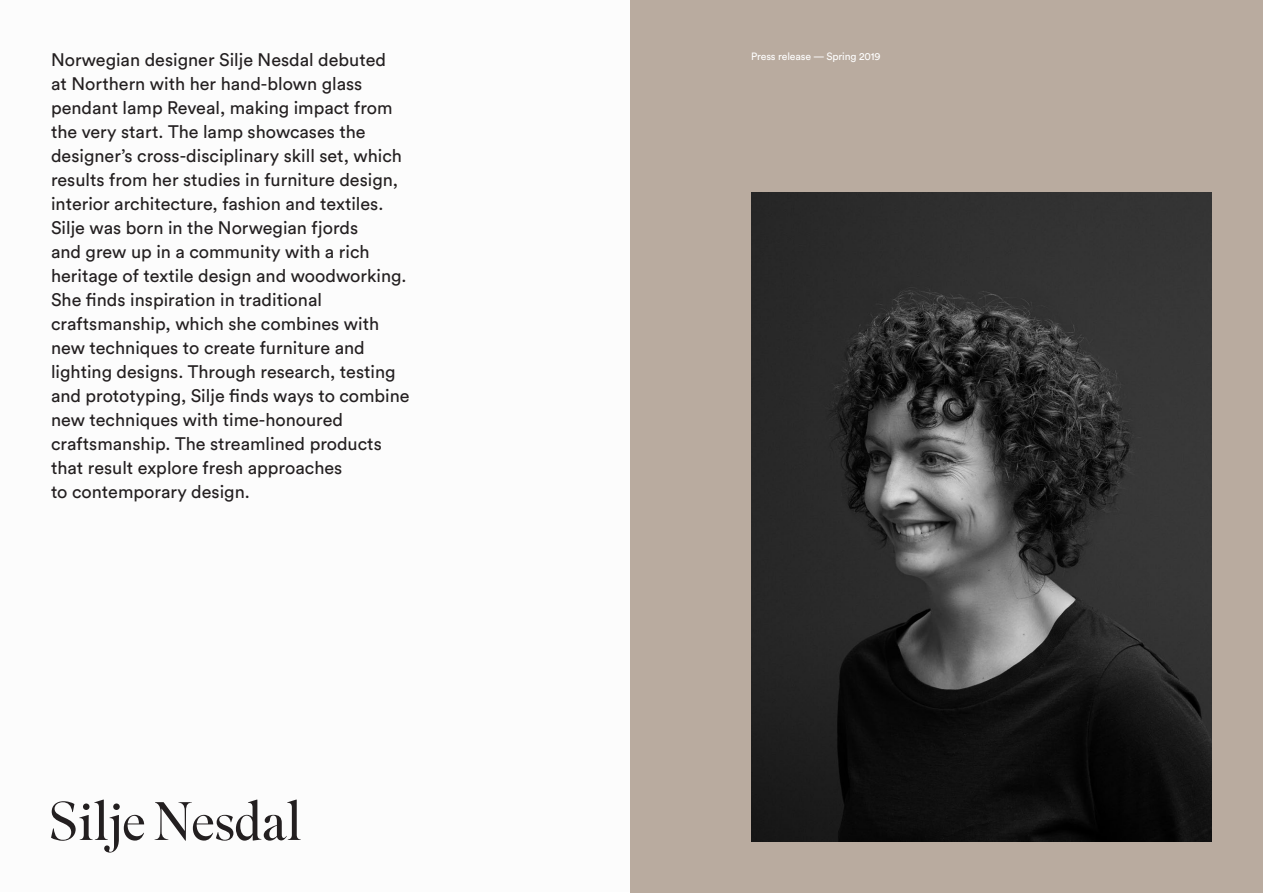
<style>
.page{position:relative;width:1263px;height:893px;background:#fff}
.page>*{position:absolute;margin:0;border:0;box-sizing:border-box;transform-origin:0 0}
.t1{font:300 54px "Superior Title";letter-spacing:-.015em;color:#231f20}
.t2{font:18px/24px "Circular Std";color:#231f20}
.t3{font:10.5px "Circular Std";letter-spacing:-.01em;color:#fff}
</style>
<div class="page">
<div style="left:631px;top:0;width:632px;height:893px;background:#b9ab9f"></div>
<img style="left:751px;top:193px;width:461px;height:649px">
<p class="t2" style="left:51px;top:47px;width:360px">Norwegian designer Silje Nesdal debuted<br>at Northern with her hand-blown glass pendant lamp Reveal, making impact from the very start. The lamp showcases the designer’s cross-disciplinary skill set, which results from her studies in furniture design, interior architecture, fashion and textiles.<br>Silje was born in the Norwegian fjords<br>and grew up in a community with a rich heritage of textile design and woodworking.<br>She finds inspiration in traditional craftsmanship, which she combines with new techniques to create furniture and lighting designs. Through research, testing and prototyping, Silje finds ways to combine new techniques with time-honoured craftsmanship. The streamlined products that result explore fresh approaches</p>
<p class="t2" style="left:51px;top:479px;width:200px">to contemporary design.</p>
<p class="t1" style="left:48px;top:789px;width:256px">Silje Nesdal</p>
<p class="t3" style="left:751px;top:49px;width:131px">Press release — Spring 2019</p>
</div>
